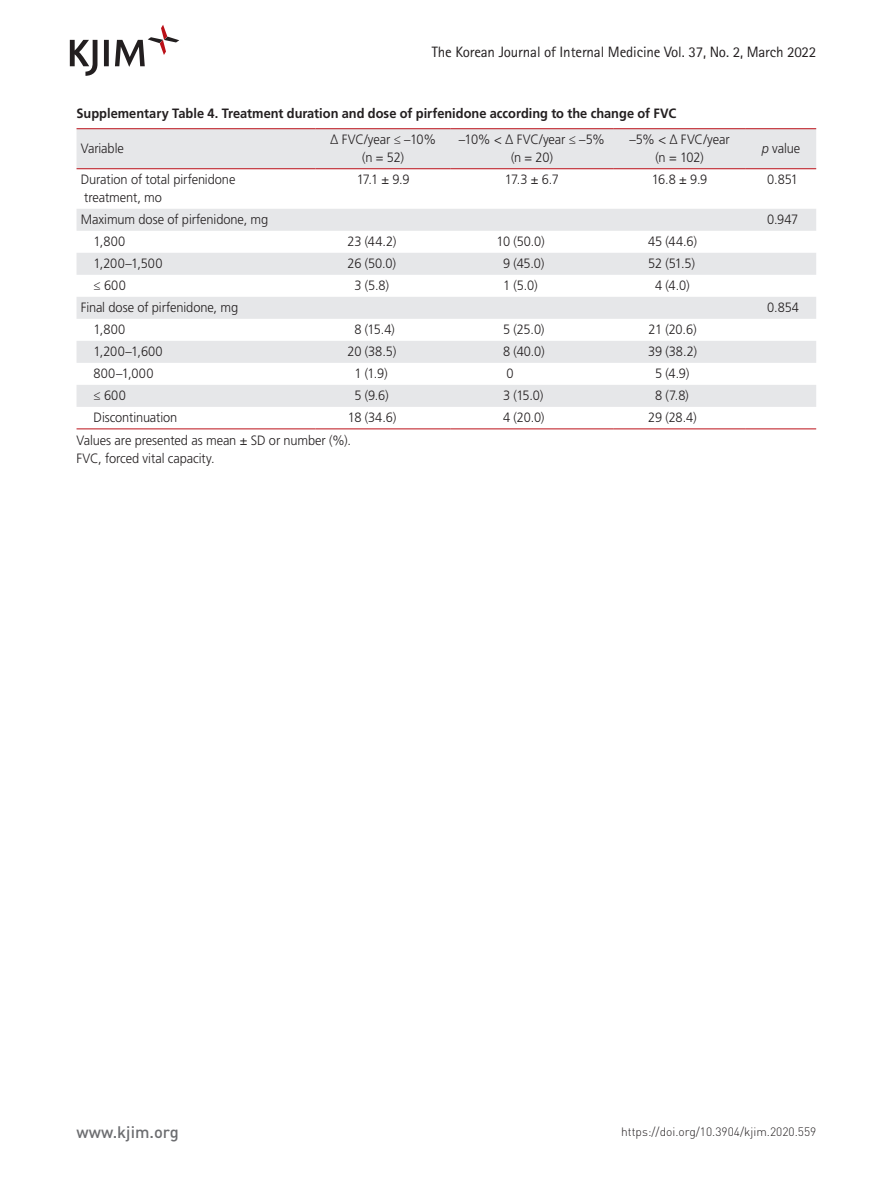
<style>
.page{position:relative;width:893px;height:1191px;background:#fff}
.page>*{position:absolute;margin:0;border:0;box-sizing:border-box;transform-origin:0 0}
.t1{font:500 16.5px "DIN Pro";color:#6c6d70}
.t2{font:15px "Rotis Sans Serif Std";letter-spacing:-.01em;color:#231f20}
.테이블{font:300 13.5px/18px "Frutiger LT Std";letter-spacing:-.01em;color:#231f20;scale:.95 1}
.테이블제목{font:700 13.5px "Frutiger LT Std";color:#231f20;scale:.95 1}
.테이블_2단계{font:300 13.5px "Frutiger LT Std";color:#231f20;scale:.95 1}
.t3{font:300 12px "DIN Pro";color:#231f20}
.s1{font-style:italic}
</style>
<div class="page">
<svg style="left:70px;top:25px;width:109px;height:51px"></svg>
<div style="left:77px;top:129px;width:739px;height:39px;background:#e6e7e9"></div>
<svg style="left:77px;top:209px;width:739px;height:198px;fill:#e6e7e9"></svg>
<hr style="left:77px;top:128px;width:238px;height:1px;background:#bb1018">
<hr style="left:315px;top:128px;width:136px;height:1px;background:#bb1018">
<hr style="left:451px;top:128px;width:162px;height:1px;background:#bb1018">
<hr style="left:613px;top:128px;width:133px;height:1px;background:#bb1018">
<hr style="left:746px;top:128px;width:70px;height:1px;background:#bb1018">
<hr style="left:77px;top:168px;width:238px;height:1px;background:#bb1018">
<hr style="left:315px;top:168px;width:136px;height:1px;background:#bb1018">
<hr style="left:451px;top:168px;width:162px;height:1px;background:#bb1018">
<hr style="left:613px;top:168px;width:133px;height:1px;background:#bb1018">
<hr style="left:746px;top:168px;width:70px;height:1px;background:#bb1018">
<hr style="left:77px;top:428px;width:238px;height:1px;background:#bb1018">
<hr style="left:315px;top:428px;width:136px;height:1px;background:#bb1018">
<hr style="left:451px;top:428px;width:162px;height:1px;background:#bb1018">
<hr style="left:613px;top:428px;width:133px;height:1px;background:#bb1018">
<hr style="left:746px;top:428px;width:70px;height:1px;background:#bb1018">
<p class="t2" style="left:432px;top:43px;width:386px">The Korean Journal of Internal Medicine Vol. 37, No. 2, March 2022</p>
<p class="테이블제목" style="left:77px;top:105px;width:633px">Supplementary Table 4. Treatment duration and dose of pirfenidone according to the change of FVC</p>
<p class="테이블" style="left:81px;top:140px;width:47px">Variable</p>
<p class="테이블" style="left:330px;top:131px;width:113px">∆ FVC/year ≤ –10%</p>
<p class="테이블" style="left:362px;top:149px;width:45px">(n = 52)</p>
<p class="테이블" style="left:459px;top:131px;width:155px">–10% &lt; ∆ FVC/year ≤ –5%</p>
<p class="테이블" style="left:511px;top:149px;width:46px">(n = 20)</p>
<p class="테이블" style="left:629px;top:131px;width:107px">–5% &lt; ∆ FVC/year</p>
<p class="테이블" style="left:655px;top:149px;width:52px">(n = 102)</p>
<p class="테이블" style="left:762px;top:140px;width:42px"><span class="s1">p</span> value</p>
<p class="테이블" style="left:81px;top:171px;width:164px">Duration of total pirfenidone treatment, mo</p>
<p class="테이블" style="left:357px;top:171px;width:57px">17.1 ± 9.9</p>
<p class="테이블" style="left:505px;top:171px;width:58px">17.3 ± 6.7</p>
<p class="테이블" style="left:652px;top:171px;width:60px">16.8 ± 9.9</p>
<p class="테이블" style="left:767px;top:171px;width:34px">0.851</p>
<p class="테이블" style="left:81px;top:211px;width:199px">Maximum dose of pirfenidone, mg</p>
<p class="테이블" style="left:767px;top:211px;width:34px">0.947</p>
<p class="테이블_2단계" style="left:94px;top:234px;width:35px">1,800</p>
<p class="테이블" style="left:347px;top:233px;width:53px">23 (44.2)</p>
<p class="테이블" style="left:497px;top:233px;width:52px">10 (50.0)</p>
<p class="테이블" style="left:648px;top:233px;width:53px">45 (44.6)</p>
<p class="테이블_2단계" style="left:94px;top:256px;width:74px">1,200–1,500</p>
<p class="테이블" style="left:348px;top:255px;width:52px">26 (50.0)</p>
<p class="테이블" style="left:503px;top:255px;width:45px">9 (45.0)</p>
<p class="테이블" style="left:648px;top:255px;width:51px">52 (51.5)</p>
<p class="테이블_2단계" style="left:94px;top:278px;width:35px">≤ 600</p>
<p class="테이블" style="left:354px;top:277px;width:38px">3 (5.8)</p>
<p class="테이블" style="left:503px;top:277px;width:38px">1 (5.0)</p>
<p class="테이블" style="left:655px;top:277px;width:38px">4 (4.0)</p>
<p class="테이블" style="left:81px;top:299px;width:167px">Final dose of pirfenidone, mg</p>
<p class="테이블" style="left:767px;top:299px;width:35px">0.854</p>
<p class="테이블_2단계" style="left:94px;top:322px;width:35px">1,800</p>
<p class="테이블" style="left:354px;top:321px;width:44px">8 (15.4)</p>
<p class="테이블" style="left:503px;top:321px;width:45px">5 (25.0)</p>
<p class="테이블" style="left:649px;top:321px;width:52px">21 (20.6)</p>
<p class="테이블_2단계" style="left:94px;top:344px;width:74px">1,200–1,600</p>
<p class="테이블" style="left:348px;top:343px;width:53px">20 (38.5)</p>
<p class="테이블" style="left:503px;top:343px;width:45px">8 (40.0)</p>
<p class="테이블" style="left:648px;top:343px;width:53px">39 (38.2)</p>
<p class="테이블_2단계" style="left:94px;top:366px;width:65px">800–1,000</p>
<p class="테이블" style="left:354px;top:365px;width:36px">1 (1.9)</p>
<p class="테이블" style="left:506px;top:365px;width:9px">0</p>
<p class="테이블" style="left:655px;top:365px;width:38px">5 (4.9)</p>
<p class="테이블_2단계" style="left:94px;top:388px;width:35px">≤ 600</p>
<p class="테이블" style="left:354px;top:387px;width:38px">5 (9.6)</p>
<p class="테이블" style="left:503px;top:387px;width:44px">3 (15.0)</p>
<p class="테이블" style="left:655px;top:387px;width:37px">8 (7.8)</p>
<p class="테이블_2단계" style="left:94px;top:410px;width:90px">Discontinuation</p>
<p class="테이블" style="left:348px;top:409px;width:53px">18 (34.6)</p>
<p class="테이블" style="left:503px;top:409px;width:45px">4 (20.0)</p>
<p class="테이블" style="left:648px;top:409px;width:53px">29 (28.4)</p>
<p class="테이블" style="left:77px;top:431px;width:290px">Values are presented as mean ± SD or number (%).</p>
<p class="테이블" style="left:77px;top:449px;width:147px">FVC, forced vital capacity.</p>
<p class="t1" style="left:77px;top:1120px;width:104px">www.kjim.org</p>
<p class="t3" style="left:621px;top:1123px;width:197px">https://doi.org/10.3904/kjim.2020.559</p>
</div>
